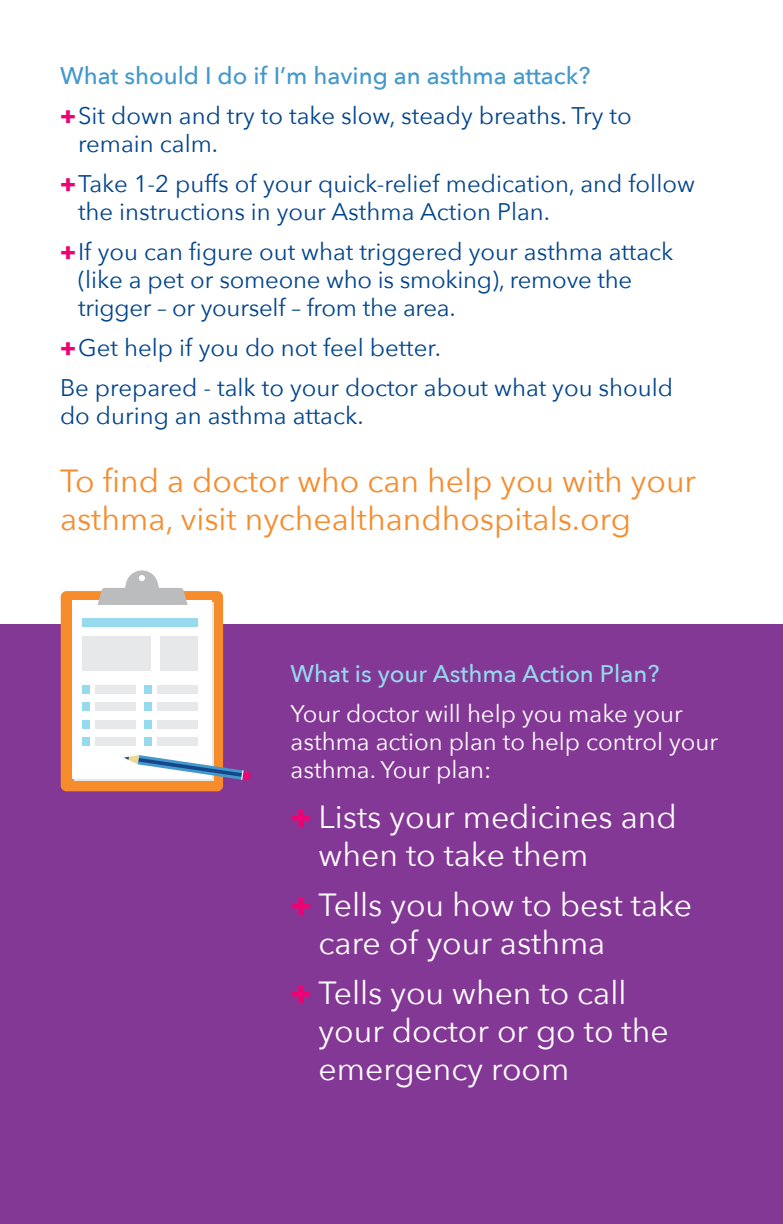
<style>
.page{position:relative;width:783px;height:1224px;background:#fff}
.page>*{position:absolute;margin:0;border:0;box-sizing:border-box;transform-origin:0 0}
.t1{font:32px/38px "Avenir Next";color:#fff}
.t2{font:32px/38px "Avenir Next";color:#f68c2c}
.t3{font:24px/40px "Avenir Next";color:#01448c}
.t4{font:24px/28px "Avenir Next";color:#fff}
.t5{font:500 24px "Avenir Next";color:#95d8ed}
.s1{font-weight:500;color:#4298cd}
.s2{font-weight:800;color:#ed0373}
</style>
<div class="page">
<div style="left:0;top:624px;width:783px;height:600px;background:#843895"></div>
<div style="left:61px;top:591px;width:162px;height:200px;background:#f68c2b;border-radius:6px"></div>
<div style="left:72px;top:600px;width:140px;height:179px;background:#fff"></div>
<svg style="left:98px;top:570px;width:90px;height:35px"></svg>
<div style="left:82px;top:618px;width:116px;height:9px;background:#97d9ed"></div>
<div style="left:82px;top:685px;width:8px;height:8px;background:#97d9ed"></div>
<div style="left:95px;top:685px;width:41px;height:8px;background:#e7e8e9"></div>
<div style="left:144px;top:685px;width:8px;height:8px;background:#97d9ed"></div>
<div style="left:157px;top:685px;width:41px;height:8px;background:#e7e8e9"></div>
<div style="left:82px;top:702px;width:8px;height:9px;background:#97d9ed"></div>
<div style="left:95px;top:702px;width:41px;height:9px;background:#e7e8e9"></div>
<div style="left:144px;top:702px;width:8px;height:9px;background:#97d9ed"></div>
<div style="left:157px;top:702px;width:41px;height:9px;background:#e7e8e9"></div>
<div style="left:82px;top:720px;width:8px;height:8px;background:#97d9ed"></div>
<div style="left:95px;top:720px;width:41px;height:8px;background:#e7e8e9"></div>
<div style="left:144px;top:720px;width:8px;height:8px;background:#97d9ed"></div>
<div style="left:157px;top:720px;width:41px;height:8px;background:#e7e8e9"></div>
<div style="left:82px;top:737px;width:8px;height:9px;background:#97d9ed"></div>
<div style="left:95px;top:737px;width:41px;height:9px;background:#e7e8e9"></div>
<div style="left:144px;top:737px;width:8px;height:9px;background:#97d9ed"></div>
<div style="left:157px;top:737px;width:41px;height:9px;background:#e7e8e9"></div>
<div style="left:82px;top:636px;width:69px;height:35px;background:#e7e8e9"></div>
<div style="left:161px;top:636px;width:37px;height:35px;background:#e7e8e9"></div>
<svg style="left:124px;top:755px;width:127px;height:26px"></svg>
<p class="t3" style="left:60px;top:56px;width:573px"><span class="s1">What should I do if I’m having an asthma attack? </span><span class="s2">+</span>Sit down and try to take slow, steady breaths. Try to</p>
<p class="t3" style="left:60px;top:124px;width:636px;text-indent:18px">remain calm.<br><span class="s2">+</span>Take 1-2 puffs of your quick-relief medication, and follow</p>
<p class="t3" style="left:60px;top:192px;width:615px;text-indent:18px">the instructions in your Asthma Action Plan.<br><span class="s2">+</span>If you can figure out what triggered your asthma attack</p>
<p class="t3" style="left:78px;top:266px;width:556px;line-height:28px">(like a pet or someone who is smoking), remove the trigger – or yourself – from the area.</p>
<p class="t3" style="left:60px;top:328px;width:615px"><span class="s2">+</span>Get help if you do not feel better.<br>Be prepared - talk to your doctor about what you should</p>
<p class="t3" style="left:60px;top:396px;width:305px">do during an asthma attack.</p>
<h1 class="t2" style="left:60px;top:463px;width:638px">To find a doctor who can help you with your asthma, visit nychealthandhospitals.org</h1>
<p class="t5" style="left:291px;top:658px;width:370px">What is your Asthma Action Plan?</p>
<p class="t4" style="left:291px;top:700px;width:429px">Your doctor will help you make your asthma action plan to help control your asthma. Your plan:</p>
<h1 class="t1" style="left:319px;top:798px;width:360px;text-indent:-28px"><span class="s2">+</span> Lists your medicines and when to take them</h1>
<h1 class="t1" style="left:319px;top:886px;width:375px;text-indent:-28px"><span class="s2">+</span> Tells you how to best take care of your asthma</h1>
<h1 class="t1" style="left:319px;top:974px;width:352px;text-indent:-28px"><span class="s2">+</span> Tells you when to call your doctor or go to the emergency room</h1>
</div>
